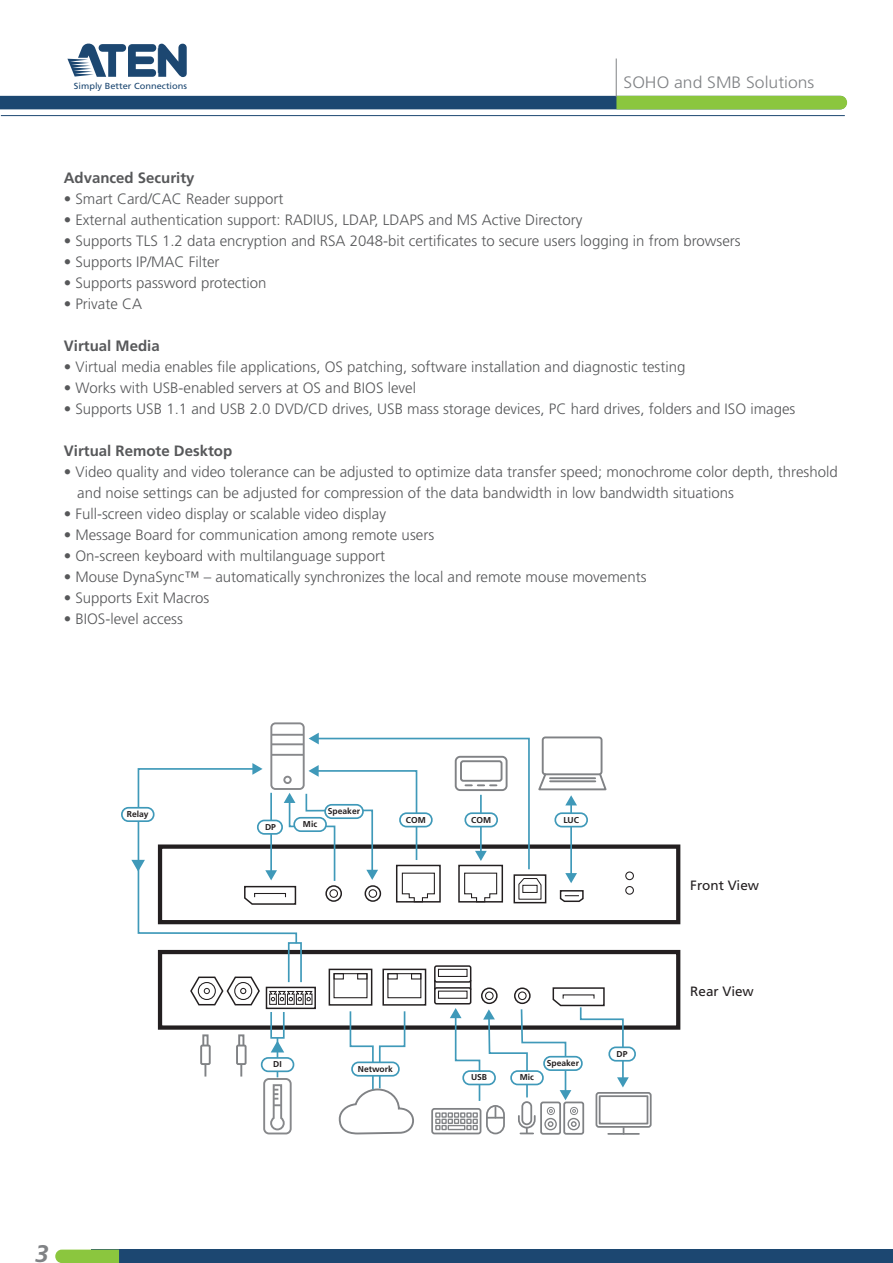
<style>
.page{position:relative;width:893px;height:1263px;background:#fff}
.page>*{position:absolute;margin:0;border:0;box-sizing:border-box;transform-origin:0 0}
.t1{font:italic 700 24px "Frutiger";color:#808285}
.t2{font:300 16.5px "Frutiger";color:#808285;scale:1.06 1}
.t3{font:300 15px/21px "Frutiger";color:#57585a}
.t4{font:700 15px "Frutiger";color:#57585a}
.t5{font:13.5px "Frutiger";color:#231f20}
.t6{font:8.85px "Frutiger";color:#1c4771;scale:1.05 1}
.t7{font:700 8.55px "Frutiger";color:#231f20}
</style>
<div class="page">
<hr style="left:1px;top:115px;width:844px;height:1px;background:#1c4771">
<svg style="left:0;top:96px;width:847px;height:13px;background:#3a6963"></svg>
<svg style="left:67px;top:43px;width:120px;height:34px"></svg>
<hr style="left:616px;top:59px;width:1px;height:38px;background:#808285">
<div style="left:91px;top:1249px;width:802px;height:14px;background:#1c4771"></div>
<svg style="left:55px;top:1249px;width:64px;height:14px"></svg>
<div style="left:158px;top:844px;width:522px;height:80px;border:4px solid #231f20"></div>
<div style="left:158px;top:950px;width:522px;height:80px;border:4px solid #231f20"></div>
<svg style="left:271px;top:1041px;width:13px;height:11px"></svg>
<div style="left:270px;top:722px;width:35px;height:68px;border:2px solid #87888b;border-radius:4px"></div>
<div style="left:263px;top:1078px;width:29px;height:56px;border:2px solid #87888b;border-radius:5px"></div>
<svg style="left:270px;top:1084px;width:15px;height:47px"></svg>
<div style="left:200px;top:1044px;width:11px;height:21px;border:2px solid #808285"></div>
<div style="left:202px;top:1034px;width:7px;height:12px;border:2px solid #808285"></div>
<svg style="left:204px;top:1064px;width:2px;height:12px"></svg>
<div style="left:236px;top:1044px;width:11px;height:21px;border:2px solid #808285"></div>
<div style="left:238px;top:1034px;width:6px;height:12px;border:2px solid #808285"></div>
<svg style="left:240px;top:1064px;width:2px;height:12px"></svg>
<div style="left:595px;top:1092px;width:57px;height:36px;border:2px solid #808285;border-radius:2px"></div>
<hr style="left:608px;top:1133px;width:31px;height:2px;background:#808285">
<div style="left:599px;top:1095px;width:49px;height:29px;border:2px solid #808285"></div>
<div style="left:625px;top:871px;width:9px;height:9px;border:1px solid #231f20;border-radius:50%"></div>
<div style="left:625px;top:886px;width:9px;height:9px;border:1px solid #231f20;border-radius:50%"></div>
<div style="left:434px;top:965px;width:37px;height:18px;border:1px solid #231f20;border-radius:2px"></div>
<div style="left:438px;top:969px;width:30px;height:8px;border:1px solid #231f20"></div>
<div style="left:329px;top:969px;width:43px;height:37px;border:1px solid #231f20"></div>
<div style="left:333px;top:973px;width:34px;height:25px;border:1px solid #231f20"></div>
<div style="left:333px;top:973px;width:11px;height:6px;border:1px solid #231f20"></div>
<div style="left:357px;top:973px;width:10px;height:6px;border:1px solid #231f20"></div>
<div style="left:382px;top:969px;width:44px;height:37px;border:1px solid #231f20"></div>
<div style="left:387px;top:973px;width:34px;height:25px;border:1px solid #231f20"></div>
<div style="left:387px;top:973px;width:11px;height:6px;border:1px solid #231f20"></div>
<div style="left:411px;top:973px;width:10px;height:6px;border:1px solid #231f20"></div>
<svg style="left:190px;top:976px;width:70px;height:30px"></svg>
<div style="left:266px;top:987px;width:50px;height:22px;border:1px solid #231f20"></div>
<svg style="left:269px;top:991px;width:44px;height:14px"></svg>
<div style="left:288px;top:942px;width:14px;height:41px;border:2px solid #3f99b9"></div>
<div style="left:270px;top:1011px;width:15px;height:28px;border:2px solid #3f99b9"></div>
<hr style="left:277px;top:1038px;width:1px;height:39px;background:#3f99b9">
<svg style="left:338px;top:1011px;width:77px;height:124px"></svg>
<div style="left:121px;top:807px;width:34px;height:15px;border:2px solid #3f99b9;border-radius:7px"></div>
<div style="left:262px;top:1058px;width:31px;height:13px;background:#fff;border-radius:7px"></div>
<div style="left:261px;top:1057px;width:33px;height:15px;border:2px solid #3f99b9;border-radius:7px"></div>
<div style="left:608px;top:1046px;width:28px;height:15px;border:2px solid #3f99b9;border-radius:7px"></div>
<div style="left:352px;top:1062px;width:47px;height:14px;background:#fff;border-radius:7px"></div>
<div style="left:351px;top:1061px;width:49px;height:15px;border:2px solid #3f99b9;border-radius:7px"></div>
<svg style="left:430px;top:980px;width:199px;height:155px"></svg>
<svg style="left:131px;top:733px;width:477px;height:212px"></svg>
<p class="t6" style="left:74px;top:81px;width:109px">Simply Better Connections</p>
<p class="t2" style="left:624px;top:73px;width:181px">SOHO and SMB Solutions</p>
<p class="t4" style="left:64px;top:169px;width:132px">Advanced Security</p>
<p class="t3" style="left:64px;top:188px;width:221px">• Smart Card/CAC Reader support</p>
<p class="t3" style="left:64px;top:209px;width:520px">• External authentication support: RADIUS, LDAP, LDAPS and MS Active Directory</p>
<p class="t3" style="left:64px;top:230px;width:678px">• Supports TLS 1.2 data encryption and RSA 2048-bit certificates to secure users logging in from browsers</p>
<p class="t3" style="left:64px;top:251px;width:157px">• Supports IP/MAC Filter</p>
<p class="t3" style="left:64px;top:272px;width:204px">• Supports password protection</p>
<p class="t3" style="left:64px;top:293px;width:80px">• Private CA</p>
<p class="t4" style="left:64px;top:337px;width:98px">Virtual Media</p>
<p class="t3" style="left:64px;top:356px;width:623px">• Virtual media enables file applications, OS patching, software installation and diagnostic testing</p>
<p class="t3" style="left:64px;top:377px;width:354px">• Works with USB-enabled servers at OS and BIOS level</p>
<p class="t3" style="left:64px;top:398px;width:733px">• Supports USB 1.1 and USB 2.0 DVD/CD drives, USB mass storage devices, PC hard drives, folders and ISO images</p>
<p class="t4" style="left:64px;top:442px;width:170px">Virtual Remote Desktop</p>
<p class="t3" style="left:77px;top:461px;width:762px;text-indent:-14px">• Video quality and video tolerance can be adjusted to optimize data transfer speed; monochrome color depth, threshold and noise settings can be adjusted for compression of the data bandwidth in low bandwidth situations</p>
<p class="t3" style="left:64px;top:503px;width:324px">• Full-screen video display or scalable video display</p>
<p class="t3" style="left:64px;top:524px;width:372px">• Message Board for communication among remote users</p>
<p class="t3" style="left:64px;top:545px;width:323px">• On-screen keyboard with multilanguage support</p>
<p class="t3" style="left:64px;top:566px;width:584px">• Mouse DynaSync™ – automatically synchronizes the local and remote mouse movements</p>
<p class="t3" style="left:64px;top:587px;width:147px">• Supports Exit Macros</p>
<p class="t3" style="left:64px;top:608px;width:121px">• BIOS-level access</p>
<p class="t7" style="left:127px;top:809px;width:23px">Relay</p>
<h1 class="t1" style="left:35px;top:1240px;width:15px">3</h1>
<p class="t7" style="left:265px;top:822px;width:12px">DP</p>
<p class="t7" style="left:303px;top:819px;width:16px">Mic</p>
<p class="t7" style="left:328px;top:806px;width:34px">Speaker</p>
<p class="t7" style="left:406px;top:814px;width:21px">COM</p>
<p class="t7" style="left:471px;top:814px;width:21px">COM</p>
<p class="t7" style="left:563px;top:814px;width:17px">LUC</p>
<p class="t7" style="left:273px;top:1059px;width:10px">DI</p>
<p class="t7" style="left:358px;top:1064px;width:37px">Network</p>
<p class="t7" style="left:471px;top:1072px;width:18px">USB</p>
<p class="t7" style="left:520px;top:1072px;width:16px">Mic</p>
<p class="t7" style="left:547px;top:1058px;width:34px">Speaker</p>
<p class="t7" style="left:617px;top:1049px;width:12px">DP</p>
<p class="t5" style="left:690px;top:877px;width:70px">Front View</p>
<p class="t5" style="left:690px;top:983px;width:65px">Rear View</p>
</div>
